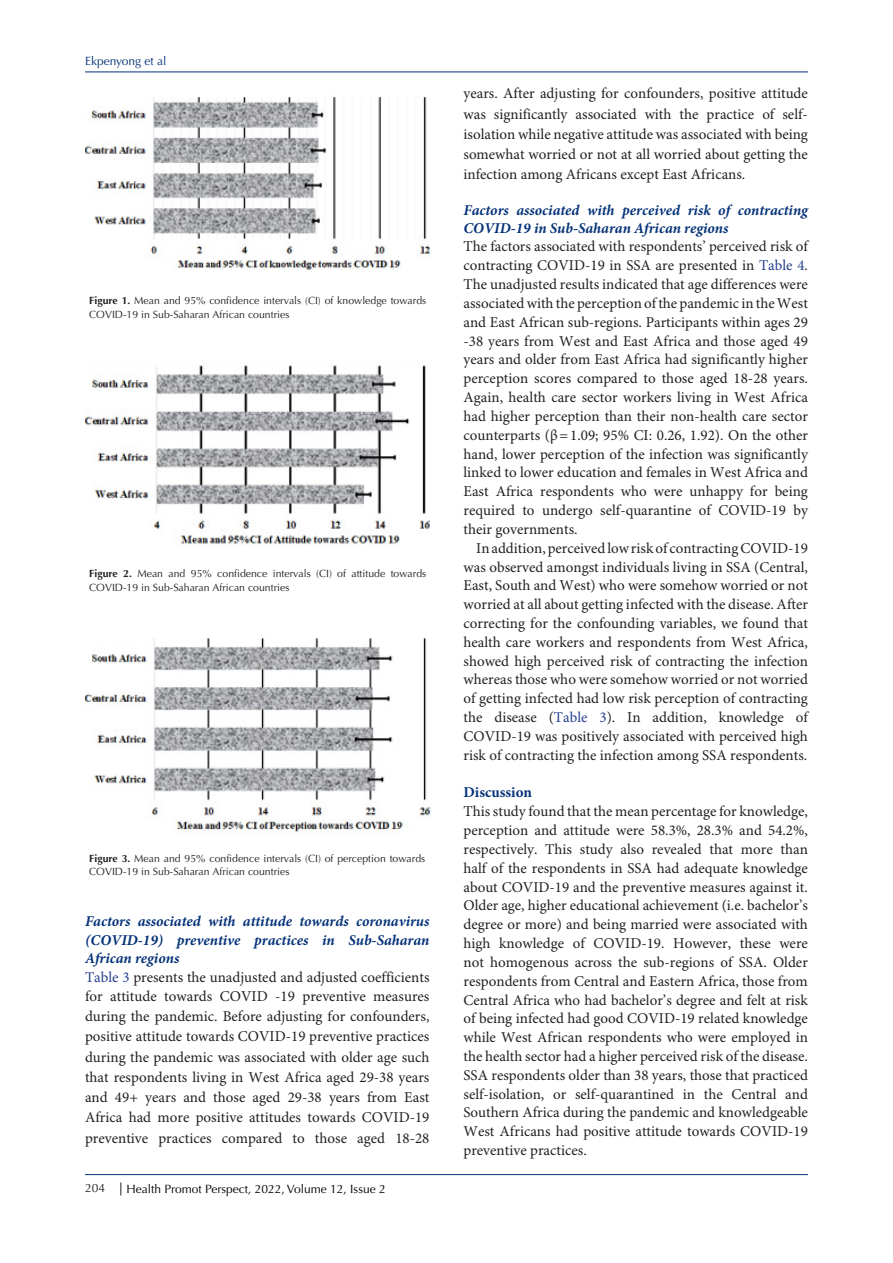
<style>
.page{position:relative;width:893px;height:1263px;background:#fff}
.page>*{position:absolute;margin:0;border:0;box-sizing:border-box;transform-origin:0 0}
.Text{font:15px/18.9px "Minion Pro";color:#231f20;text-align:justify}
.heading_1{font:italic 700 15px/18.8px "Minion Pro";color:#053278;text-align:justify}
.heading_1-2{font:700 15px "Minion Pro";color:#053278}
.t1{font:12px "Optima LT Std";color:#000}
.t2{font:12px "Optima LT Std";color:#053278}
.t3{font:12px "Optima LT Std";color:#231f20}
.heading_2{font:10.5px/13.5px "Optima LT Std";color:#231f20}
.s1{font-weight:700}
.s2{color:#253f8e}
.s3{color:#150000}
</style>
<div class="page">
<hr style="left:85px;top:72px;width:723px;height:1px;background:#053278">
<hr style="left:85px;top:1174px;width:723px;height:1px;background:#053278">
<svg style="left:120px;top:1182px;width:1px;height:13px"></svg>
<img style="left:85px;top:97px;width:346px;height:173px">
<img style="left:85px;top:365px;width:344px;height:181px">
<img style="left:85px;top:638px;width:346px;height:194px">
<p class="t2" style="left:85px;top:54px;width:83px">Ekpenyong et al</p>
<p class="heading_2" style="left:89px;top:294px;width:339px"><span class="s1">Figure 1.</span> Mean and 95% confidence intervals (CI) of knowledge towards<br>COVID-19 in Sub-Saharan African countries</p>
<p class="heading_2" style="left:89px;top:567px;width:339px"><span class="s1">Figure 2.</span> Mean and 95% confidence intervals (CI) of attitude towards<br>COVID-19 in Sub-Saharan African countries</p>
<p class="heading_2" style="left:89px;top:852px;width:337px"><span class="s1">Figure 3.</span> Mean and 95% confidence intervals (CI) of perception towards<br>COVID-19 in Sub-Saharan African countries</p>
<p class="heading_1" style="left:85px;top:911px;width:346px">Factors associated with attitude towards coronavirus (COVID-19) preventive practices in Sub-Saharan African regions</p>
<p class="Text" style="left:85px;top:968px;width:346px"><span class="s2">Table 3</span> presents the unadjusted and adjusted coefficients for attitude towards COVID -19 preventive measures</p>
<p class="Text" style="left:85px;top:1007px;width:346px;line-height:20.2px">during the pandemic. Before adjusting for confounders, positive attitude towards COVID-19 preventive practices during the pandemic was associated with older age such that respondents living in West Africa aged 29-38 years and 49+ years and those aged 29-38 years from East Africa had more positive attitudes towards COVID-19 preventive practices compared to those aged 18-28</p>
<p class="t3" style="left:85px;top:1180px;width:22px">204</p>
<p class="t1" style="left:126px;top:1182px;width:261px">Health Promot Perspect<span class="s3">,</span> 2022, Volume 12, Issue 2</p>
<p class="Text" style="left:463px;top:84px;width:346px;line-height:20.2px">years. After adjusting for confounders, positive attitude was significantly associated with the practice of self&shy;isolation while negative attitude was associated with being somewhat worried or not at all worried about getting the infection among Africans except East Africans.</p>
<p class="heading_1" style="left:463px;top:201px;width:346px;line-height:18px">Factors associated with perceived risk of contracting<br>COVID-19 in Sub-Saharan African regions</p>
<p class="Text" style="left:463px;top:238px;width:346px">The factors associated with respondents’ perceived risk of contracting COVID-19 in SSA are presented in <span class="s2">Table 4</span>.<br>The unadjusted results indicated that age differences were associated with the perception of the pandemic in the West and East African sub-regions. Participants within ages 29 -38 years from West and East Africa and those aged 49 years and older from East Africa had significantly higher perception scores compared to those aged 18-28 years.<br>Again, health care sector workers living in West Africa had higher perception than their non-health care sector counterparts (β=1.09; 95% CI: 0.26, 1.92). On the other hand, lower perception of the infection was significantly linked to lower education and females in West Africa and East Africa respondents who were unhappy for being required to undergo self-quarantine of COVID-19 by their governments.</p>
<p class="Text" style="left:463px;top:539px;width:346px;text-indent:13px">In addition, perceived low risk of contracting COVID-19 was observed amongst individuals living in SSA (Central, East, South and West) who were somehow worried or not worried at all about getting infected with the disease. After correcting for the confounding variables, we found that health care workers and respondents from West Africa, showed high perceived risk of contracting the infection whereas those who were somehow worried or not worried of getting infected had low risk perception of contracting the disease (<span class="s2">Table 3</span>). In addition, knowledge of COVID-19 was positively associated with perceived high risk of contracting the infection among SSA respondents.</p>
<p class="heading_1-2" style="left:463px;top:782px;width:70px">Discussion</p>
<p class="Text" style="left:463px;top:803px;width:346px">This study found that the mean percentage for knowledge, perception and attitude were 58.3%, 28.3% and 54.2%, respectively. This study also revealed that more than half of the respondents in SSA had adequate knowledge about COVID-19 and the preventive measures against it.<br>Older age, higher educational achievement (i.e. bachelor’s degree or more) and being married were associated with high knowledge of COVID-19. However, these were not homogenous across the sub-regions of SSA. Older respondents from Central and Eastern Africa, those from Central Africa who had bachelor’s degree and felt at risk of being infected had good COVID-19 related knowledge while West African respondents who were employed in the health sector had a higher perceived risk of the disease.<br>SSA respondents older than 38 years, those that practiced self-isolation, or self-quarantined in the Central and Southern Africa during the pandemic and knowledgeable West Africans had positive attitude towards COVID-19 preventive practices.</p>
</div>
